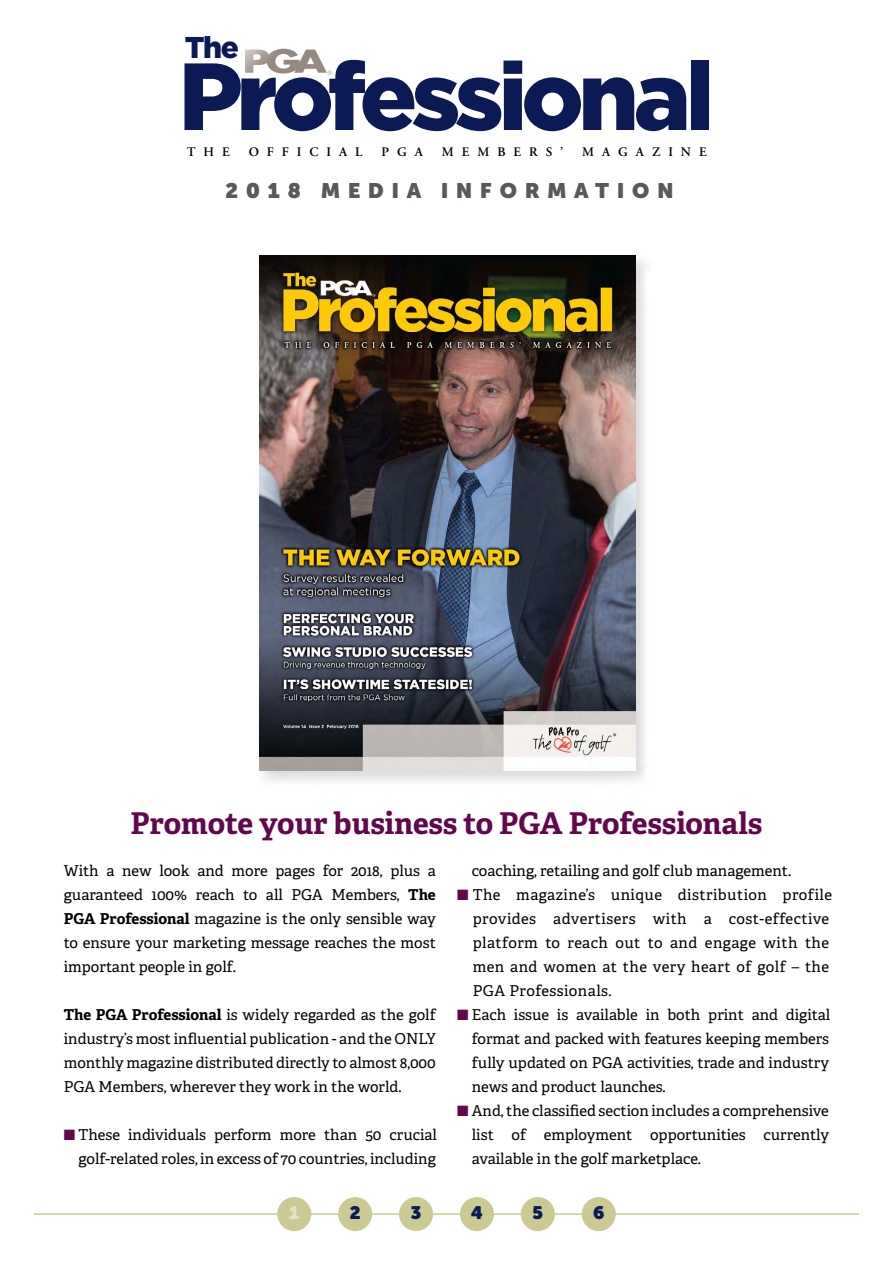
<style>
.page{position:relative;width:893px;height:1263px;background:#fff}
.page>*{position:absolute;margin:0;border:0;box-sizing:border-box;transform-origin:0 0}
.t1{font:900 95.1px "Gotham";letter-spacing:-.06em;color:#0b1a54}
.t2{font:700 30px "Adelle PE";letter-spacing:-.005em;color:#61084d}
.t3{font:900 30px "Gotham";color:#0b1a54}
.t4{font:900 21px "Museo Sans Display";letter-spacing:.38em;color:#58595b}
.t5{font:900 18px "Museo Sans Display";color:#0b1a54}
.t6{font:900 18px "Museo Sans Display";color:#e2e2c3}
.t7{font:15px/24px "Adelle PE";color:#000;text-align:justify}
.t8{font:15px/24px "Adelle PE";letter-spacing:.03em;color:#000}
.t9{font:600 13.05px "Adobe Garamond Pro";letter-spacing:.615em;color:#000}
.s1{font-weight:700}
.s2{color:#61084d}
</style>
<div class="page">
<hr style="left:34px;top:1213px;width:825px;height:2px;background:#cbca92">
<div style="left:256px;top:252px;width:395px;height:534px;background:#000;opacity:.15"></div>
<img style="left:259px;top:255px;width:376px;height:515px">
<div style="left:277px;top:1197px;width:34px;height:34px;background:#cbca92;border-radius:50%"></div>
<div style="left:338px;top:1197px;width:34px;height:34px;background:#cbca92;border-radius:50%"></div>
<div style="left:399px;top:1197px;width:34px;height:34px;background:#cbca92;border-radius:50%"></div>
<div style="left:460px;top:1197px;width:34px;height:34px;background:#cbca92;border-radius:50%"></div>
<div style="left:521px;top:1197px;width:34px;height:34px;background:#cbca92;border-radius:50%"></div>
<div style="left:582px;top:1197px;width:34px;height:34px;background:#cbca92;border-radius:50%"></div>
<svg style="left:245px;top:49px;width:87px;height:26px"></svg>
<h2 class="t3" style="left:185px;top:27px;width:56px">The</h2>
<h1 class="t1" style="left:179px;top:31px;width:537px">Professional</h1>
<p class="t9" style="left:187px;top:144px;width:44px">THE</p>
<p class="t9" style="left:249px;top:144px;width:115px">OFFICIAL</p>
<p class="t9" style="left:381px;top:144px;width:43px">PGA</p>
<p class="t9" style="left:442px;top:144px;width:123px">MEMBERS’</p>
<p class="t9" style="left:582px;top:144px;width:126px">MAGAZINE</p>
<h3 class="t4" style="left:226px;top:178px;width:449px">2018 MEDIA INFORMATION</h3>
<h2 class="t2" style="left:131px;top:801px;width:633px">Promote your business to PGA Professionals</h2>
<p class="t7" style="left:64px;top:858px;width:374px">With a new look and more pages for 2018, plus a guaranteed 100% reach to all PGA Members, <span class="s1">The PGA Professional</span> magazine is the only sensible way to ensure your marketing message reaches the most important people in golf.</p>
<p class="t7" style="left:64px;top:1002px;width:374px"><span class="s1">The PGA Professional</span> is widely regarded as the golf industry’s most influential publication - and the ONLY monthly magazine distributed directly to almost 8,000<br>PGA Members, wherever they work in the world.</p>
<p class="t7" style="left:64px;top:1122px;width:375px;text-align:right"><span class="s2">■</span> These individuals perform more than 50 crucial golf-related roles, in excess of 70 countries, including</p>
<p class="t7" style="left:472px;top:858px;width:321px">coaching, retailing and golf club management.</p>
<p class="t8" style="left:473px;top:882px;width:361px;text-indent:-16px"><span class="s2">■</span> The magazine’s unique distribution profile provides advertisers with a cost-effective platform to reach out to and engage with the men and women at the very heart of golf – the PGA Professionals.</p>
<p class="t7" style="left:472px;top:1002px;width:360px;text-indent:-15px"><span class="s2">■</span> Each issue is available in both print and digital format and packed with features keeping members fully updated on PGA activities, trade and industry news and product launches.</p>
<p class="t7" style="left:472px;top:1098px;width:359px;text-indent:-15px"><span class="s2">■</span> And, the classified section includes a comprehensive list of employment opportunities currently available in the golf marketplace.</p>
<p class="t6" style="left:289px;top:1202px;width:12px">1</p>
<p class="t5" style="left:350px;top:1202px;width:12px">2</p>
<p class="t5" style="left:411px;top:1202px;width:12px">3</p>
<p class="t5" style="left:471px;top:1202px;width:13px">4</p>
<p class="t5" style="left:533px;top:1202px;width:12px">5</p>
<p class="t5" style="left:593px;top:1202px;width:13px">6</p>
</div>
